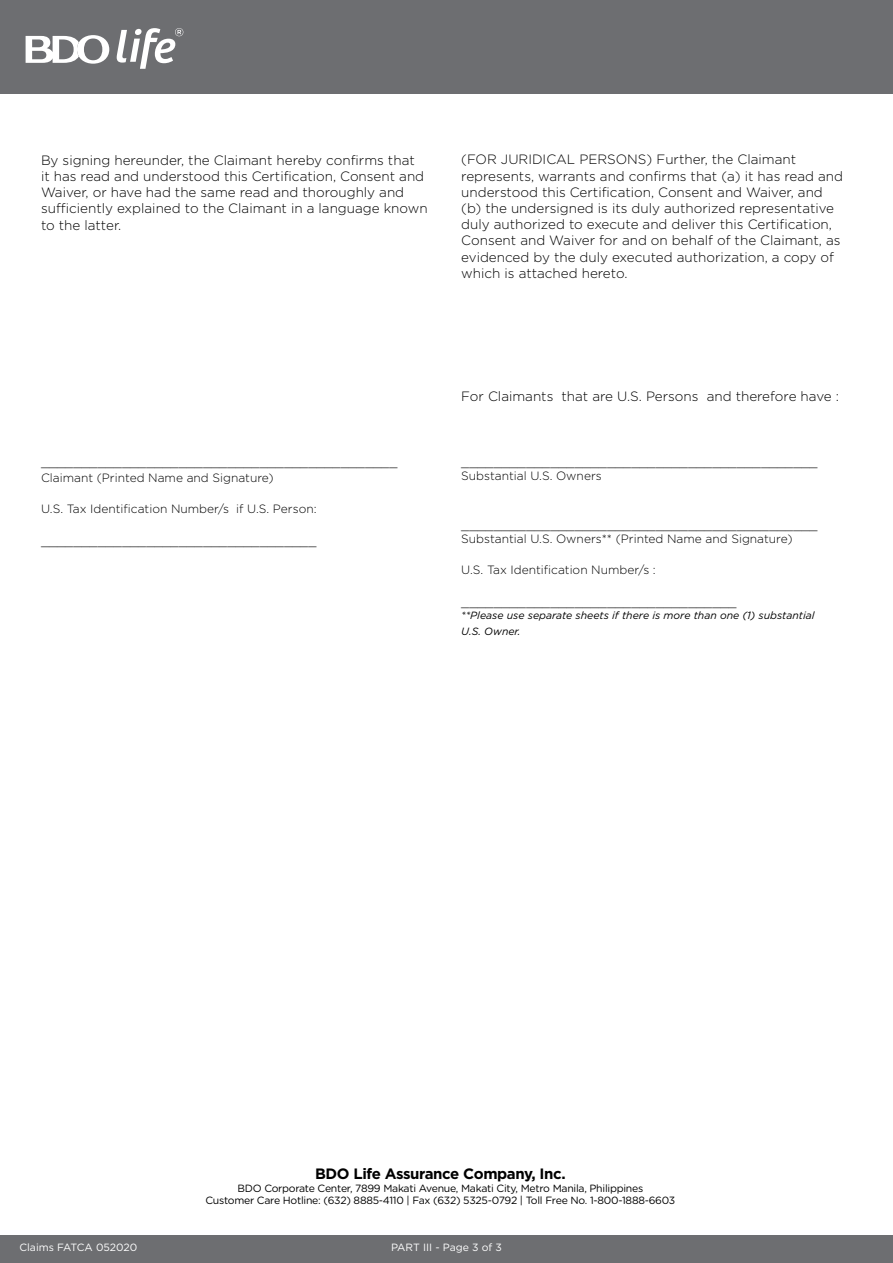
<style>
.page{position:relative;width:893px;height:1263px;background:#fff}
.page>*{position:absolute;margin:0;border:0;box-sizing:border-box;transform-origin:0 0}
.t1{font:700 15px "Gotham";letter-spacing:-.025em;color:#000}
.t2{font:300 13.5px/16.2px "Gotham";color:#000}
.t3{font:300 12px "Gotham";color:#000}
.t4{font:10.5px/12.6px "Gotham Rounded";letter-spacing:-.025em;color:#000;text-align:center}
.t5{font:italic 10.5px/16.2px "Gotham";color:#000}
.t6{font:10.5px "Gotham";color:#fff}
</style>
<div class="page">
<div style="left:0;top:0;width:893px;height:94px;background:#6d6e71"></div>
<div style="left:0;top:1235px;width:893px;height:28px;background:#6d6e71"></div>
<svg style="left:26px;top:35px;width:83px;height:29px"></svg>
<svg style="left:117px;top:28px;width:66px;height:41px"></svg>
<p class="t2" style="left:41px;top:152px;width:388px">By signing hereunder, the Claimant hereby confirms that<br>it has read and understood this Certification, Consent and Waiver, or have had the same read and thoroughly and sufficiently explained to the Claimant in a language known to the latter.</p>
<p class="t2" style="left:461px;top:151px;width:383px">(FOR JURIDICAL PERSONS) Further, the Claimant represents, warrants and confirms that (a) it has read and understood this Certification, Consent and Waiver, and (b) the undersigned is its duly authorized representative duly authorized to execute and deliver this Certification, Consent and Waiver for and on behalf of the Claimant, as evidenced by the duly executed authorization, a copy of which is attached hereto.</p>
<p class="t2" style="left:41px;top:453px;width:358px">____________________________________________</p>
<p class="t3" style="left:41px;top:472px;width:234px">Claimant (Printed Name and Signature)</p>
<p class="t3" style="left:41px;top:502px;width:277px">U.S. Tax Identification Number/s if U.S. Person:</p>
<p class="t2" style="left:41px;top:532px;width:277px">__________________________________</p>
<p class="t2" style="left:461px;top:388px;width:379px">For Claimants that are U.S. Persons and therefore have :</p>
<p class="t2" style="left:461px;top:453px;width:358px">____________________________________________</p>
<p class="t3" style="left:461px;top:469px;width:142px">Substantial U.S. Owners</p>
<p class="t2" style="left:461px;top:516px;width:358px">____________________________________________</p>
<p class="t3" style="left:461px;top:532px;width:333px">Substantial U.S. Owners** (Printed Name and Signature)</p>
<p class="t3" style="left:461px;top:563px;width:196px">U.S. Tax Identification Number/s :</p>
<p class="t2" style="left:461px;top:593px;width:277px">__________________________________</p>
<p class="t5" style="left:461px;top:607px;width:355px">**Please use separate sheets if there is more than one (1) substantial<br>U.S. Owner.</p>
<p class="t1" style="left:315px;top:1165px;width:252px">BDO Life Assurance Company, Inc.</p>
<p class="t4" style="left:205px;top:1181px;width:471px">BDO Corporate Center, 7899 Makati Avenue, Makati City, Metro Manila, Philippines<br>Customer Care Hotline: (632) 8885-4110 | Fax (632) 5325-0792 | Toll Free No. 1-800-1888-6603</p>
<p class="t6" style="left:19px;top:1241px;width:119px">Claims FATCA 052020</p>
<p class="t6" style="left:391px;top:1241px;width:112px">PART III - Page 3 of 3</p>
</div>
